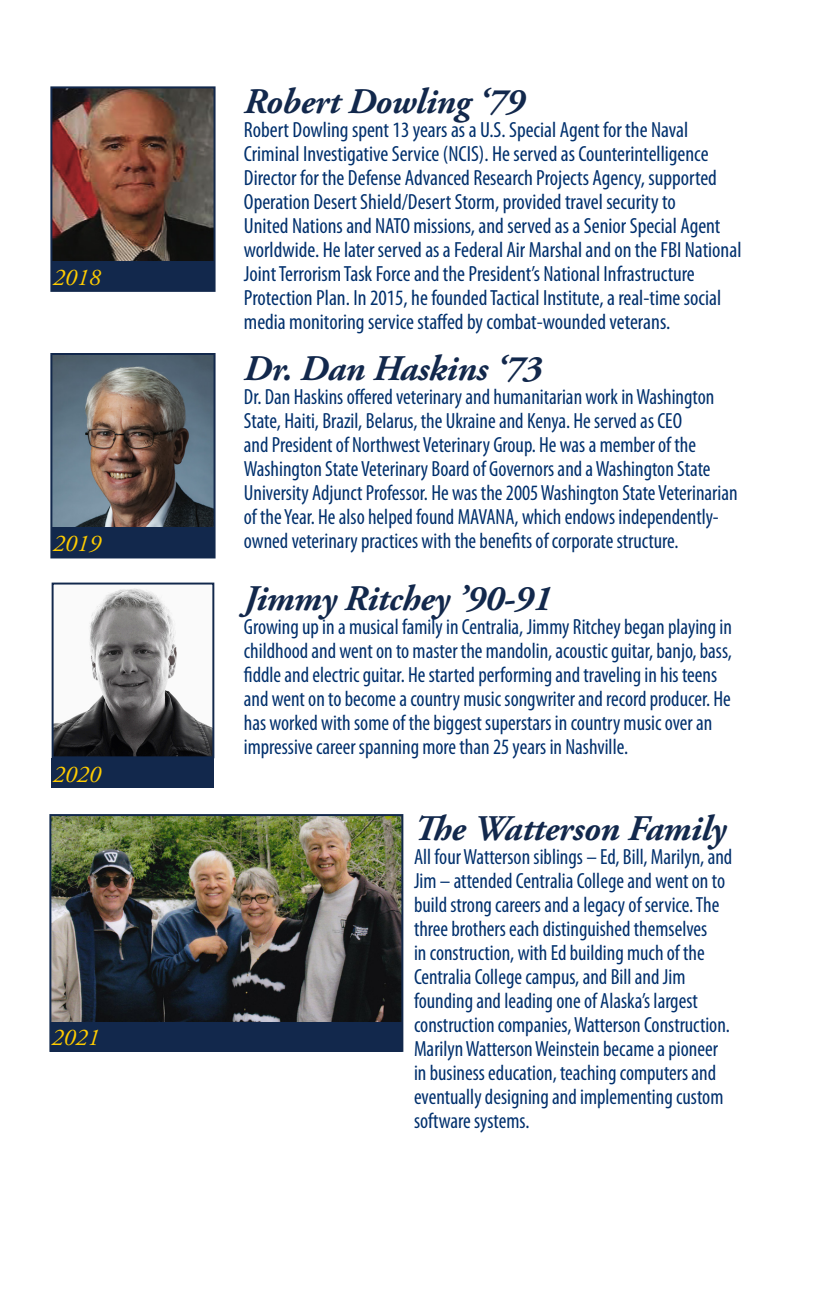
<style>
.page{position:relative;width:828px;height:1296px;background:#fff}
.page>*{position:absolute;margin:0;border:0;box-sizing:border-box;transform-origin:0 0}
.t1{font:italic 700 36px "Adobe Garamond Pro";letter-spacing:-.01em;color:#12284c}
.t2{font:italic 24px "Adobe Garamond Pro";color:#fc0}
.dates{font:condensed 22px/24px "Myriad Pro";color:#00306d;scale:.96 1}
.dates-2{font:condensed 22px/24px "Myriad Pro";color:#00306d}
</style>
<div class="page">
<img style="left:53px;top:89px;width:160px;height:172px">
<div style="left:50px;top:86px;width:166px;height:206px;border:2px solid #12284c"></div>
<div style="left:52px;top:261px;width:162px;height:30px;background:#12284c"></div>
<img style="left:53px;top:356px;width:160px;height:172px">
<div style="left:50px;top:353px;width:166px;height:205px;border:2px solid #12284c"></div>
<div style="left:52px;top:528px;width:162px;height:29px;background:#12284c"></div>
<img style="left:55px;top:588px;width:156px;height:167px">
<div style="left:52px;top:583px;width:162px;height:175px;border:2px solid #12284c"></div>
<div style="left:52px;top:758px;width:162px;height:30px;background:#12284c"></div>
<img style="left:52px;top:817px;width:348px;height:205px">
<div style="left:49px;top:814px;width:354px;height:238px;border:2px solid #12284c"></div>
<div style="left:50px;top:1022px;width:352px;height:29px;background:#12284c"></div>
<p class="t2" style="left:53px;top:263px;width:50px">2018</p>
<p class="t1" style="left:244px;top:81px;width:282px">Robert Dowling ‘79</p>
<p class="dates-2" style="left:244px;top:117px;width:499px">Robert Dowling spent 13 years as a U.S. Special Agent for the Naval Criminal Investigative Service (NCIS). He served as Counterintelligence Director for the Defense Advanced Research Projects Agency, supported Operation Desert Shield/Desert Storm, provided travel security to<br>United Nations and NATO missions, and served as a Senior Special Agent worldwide. He later served as a Federal Air Marshal and on the FBI National Joint Terrorism Task Force and the President’s National Infrastructure Protection Plan. In 2015, he founded Tactical Institute, a real-time social media monitoring service staffed by combat-wounded veterans.</p>
<p class="t1" style="left:244px;top:347px;width:300px">Dr. Dan Haskins ‘73</p>
<p class="dates" style="left:244px;top:384px;width:516px">Dr. Dan Haskins offered veterinary and humanitarian work in Washington State, Haiti, Brazil, Belarus, the Ukraine and Kenya. He served as CEO<br>and President of Northwest Veterinary Group. He was a member of the Washington State Veterinary Board of Governors and a Washington State University Adjunct Professor. He was the 2005 Washington State Veterinarian of the Year. He also helped found MAVANA, which endows independently-</p>
<p class="t2" style="left:53px;top:529px;width:50px">2019</p>
<p class="dates" style="left:244px;top:528px;width:455px">owned veterinary practices with the benefits of corporate structure.</p>
<p class="t1" style="left:244px;top:578px;width:309px">Jimmy Ritchey ’90-91</p>
<p class="dates" style="left:244px;top:615px;width:510px">Growing up in a musical family in Centralia, Jimmy Ritchey began playing in childhood and went on to master the mandolin, acoustic guitar, banjo, bass, fiddle and electric guitar. He started performing and traveling in his teens and went on to become a country music songwriter and record producer. He has worked with some of the biggest superstars in country music over an impressive career spanning more than 25 years in Nashville.</p>
<p class="t2" style="left:53px;top:760px;width:50px">2020</p>
<p class="t1" style="left:414px;top:808px;width:314px">The Watterson Family</p>
<p class="dates" style="left:414px;top:845px;width:333px">All four Watterson siblings – Ed, Bill, Marilyn, and Jim – attended Centralia College and went on to build strong careers and a legacy of service. The three brothers each distinguished themselves<br>in construction, with Ed building much of the Centralia College campus, and Bill and Jim founding and leading one of Alaska’s largest construction companies, Watterson Construction.<br>Marilyn Watterson Weinstein became a pioneer in business education, teaching computers and eventually designing and implementing custom software systems.</p>
<p class="t2" style="left:52px;top:1023px;width:50px">2021</p>
</div>
